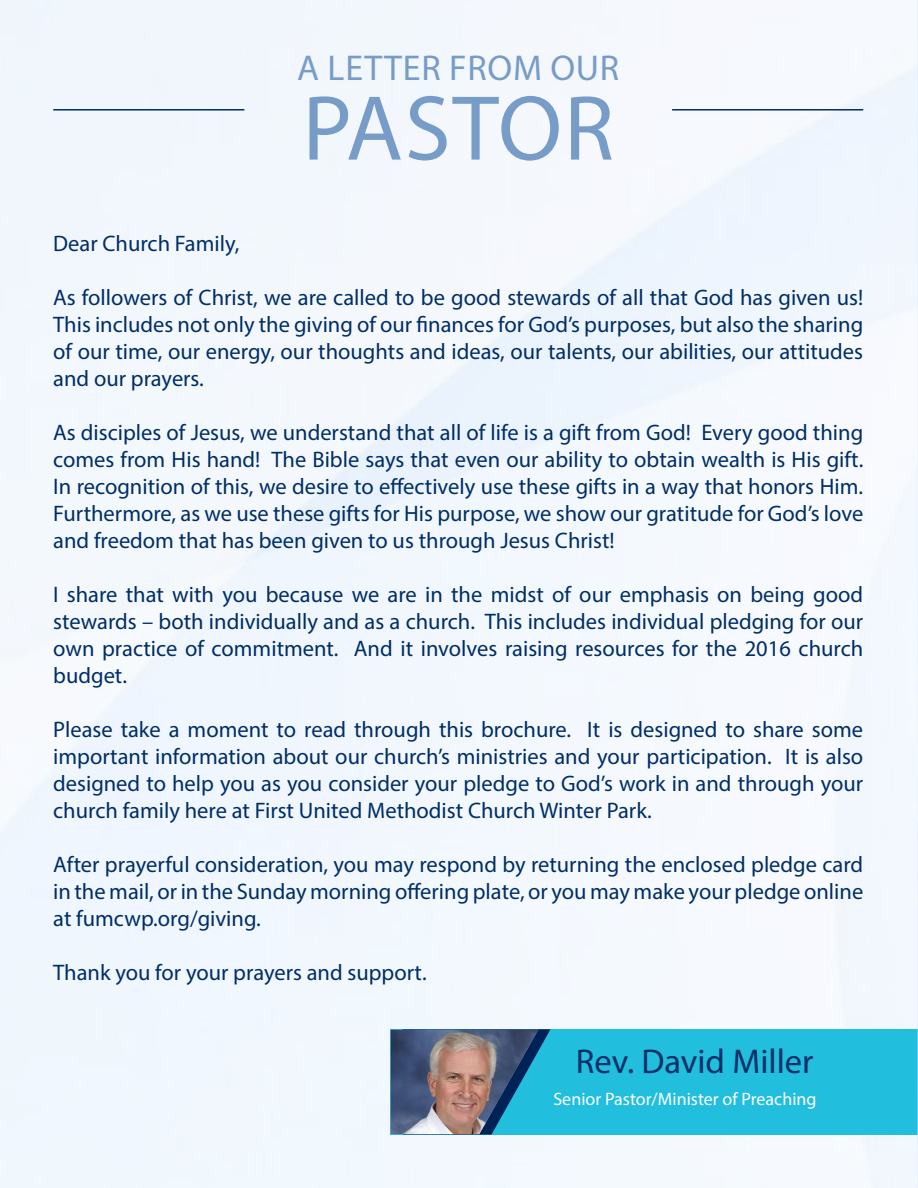
<style>
.page{position:relative;width:918px;height:1188px;background:#f2f8fd}
.page>*{position:absolute;margin:0;border:0;box-sizing:border-box;transform-origin:0 0}
.t1{font:93px "Myriad Pro";letter-spacing:.02em;color:#779cc8}
.t2{font:36px "Myriad Pro";letter-spacing:.02em;color:#779cc8}
.t3{font:34.5px "Myriad Pro";color:#002e66}
.t4{font:22.5px/27px "Myriad Pro";color:#002e66;text-align:justify}
.t5{font:18px "Myriad Pro";color:#fff}
</style>
<div class="page">
<hr style="left:53px;top:109px;width:191px;height:2px;background:#002e64">
<hr style="left:672px;top:109px;width:191px;height:2px;background:#002e64">
<div style="left:391px;top:1029px;width:527px;height:106px;background:#21bede"></div>
<svg style="left:391px;top:1029px;width:159px;height:106px"></svg>
<img style="left:391px;top:1030px;width:147px;height:104px">
<p class="t2" style="left:297px;top:46px;width:324px">A LETTER FROM OUR</p>
<p class="t1" style="left:302px;top:71px;width:313px">PASTOR</p>
<p class="t4" style="left:53px;top:230px;width:188px">Dear Church Family,</p>
<p class="t4" style="left:53px;top:284px;width:812px">As followers of Christ, we are called to be good stewards of all that God has given us!<br>This includes not only the giving of our finances for God’s purposes, but also the sharing of our time, our energy, our thoughts and ideas, our talents, our abilities, our attitudes and our prayers.</p>
<p class="t4" style="left:53px;top:419px;width:812px">As disciples of Jesus, we understand that all of life is a gift from God! Every good thing comes from His hand! The Bible says that even our ability to obtain wealth is His gift.<br>In recognition of this, we desire to effectively use these gifts in a way that honors Him.<br>Furthermore, as we use these gifts for His purpose, we show our gratitude for God’s love and freedom that has been given to us through Jesus Christ!</p>
<p class="t4" style="left:53px;top:581px;width:812px">I share that with you because we are in the midst of our emphasis on being good stewards – both individually and as a church. This includes individual pledging for our own practice of commitment. And it involves raising resources for the 2016 church budget.</p>
<p class="t4" style="left:53px;top:716px;width:812px">Please take a moment to read through this brochure. It is designed to share some important information about our church’s ministries and your participation. It is also designed to help you as you consider your pledge to God’s work in and through your church family here at First United Methodist Church Winter Park.</p>
<p class="t4" style="left:53px;top:851px;width:812px">After prayerful consideration, you may respond by returning the enclosed pledge card in the mail, or in the Sunday morning offering plate, or you may make your pledge online at fumcwp.org/giving.</p>
<p class="t4" style="left:53px;top:959px;width:375px">Thank you for your prayers and support.</p>
<p class="t3" style="left:576px;top:1040px;width:239px">Rev. David Miller</p>
<p class="t5" style="left:553px;top:1088px;width:265px">Senior Pastor/Minister of Preaching</p>
</div>
